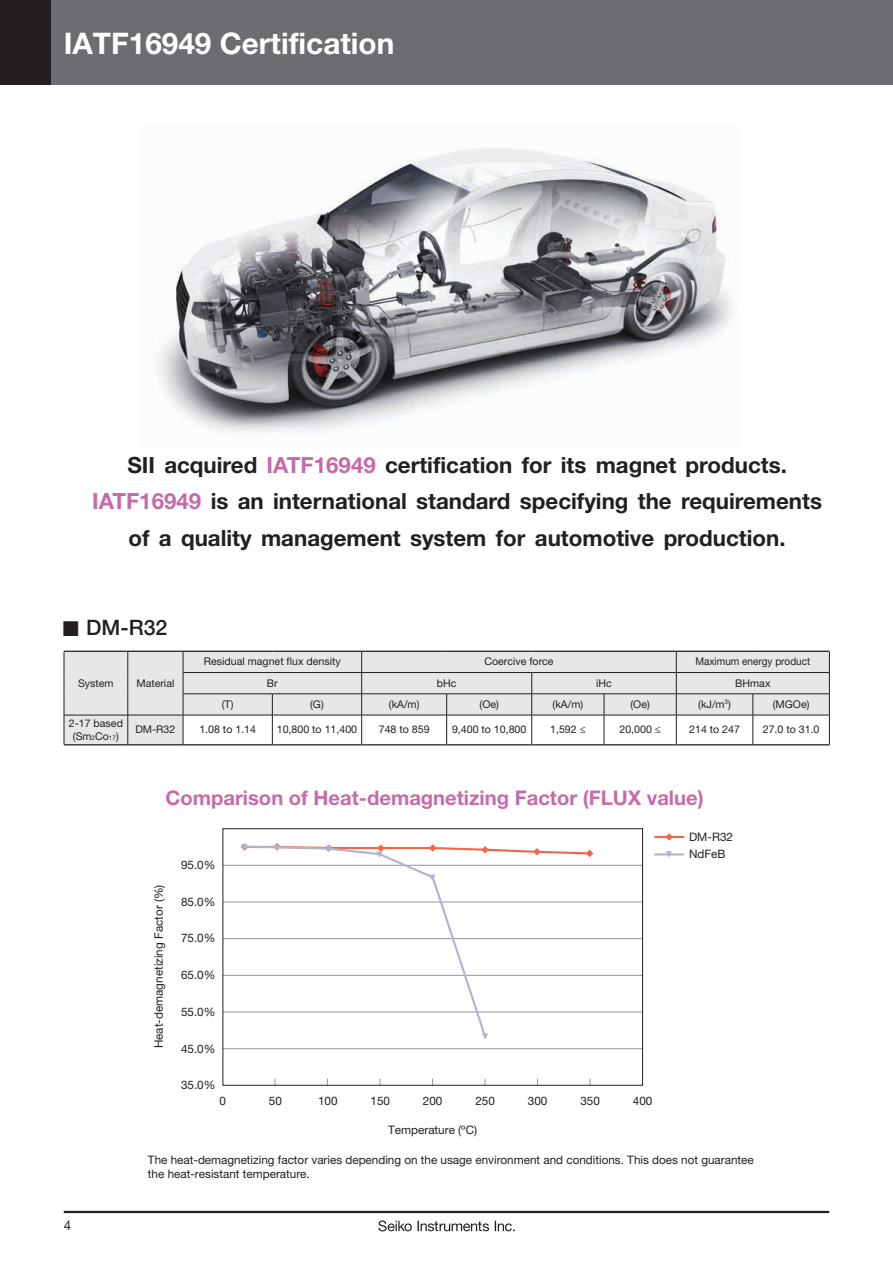
<style>
.page{position:relative;width:893px;height:1263px;background:#fff}
.page>*{position:absolute;margin:0;border:0;box-sizing:border-box;transform-origin:0 0}
.t1{font:700 29.7px "Helvetica Neue LT Std";color:#fff}
.t2{font:700 22.35px/36.2px "Helvetica Neue LT Std";color:#231f20;text-align:center}
.t3{font:500 21.3px "Helvetica Neue LT Std";color:#231f20}
.t4{font:700 20.25px "Helvetica Neue LT Std";color:#c66aaa}
.t5{font:13.35px "Helvetica Neue LT Std";color:#231f20}
.t6{font:11.7px/17.2px "Helvetica Neue LT Std";color:#231f20}
.t7{font:10.65px/12.8px "Helvetica Neue LT Std";color:#231f20;text-align:center}
.t8{font:10.65px "Helvetica Neue LT Std";color:#231f20;scale:.94 1}
.s1{color:#c66aaa}
.s2{font-size:6.45px}
</style>
<div class="page">
<svg style="left:65px;top:652px;width:764px;height:92px;fill:#e6e7e9"></svg>
<hr style="left:183px;top:672px;width:89px;height:1px;background:#231f20">
<hr style="left:272px;top:672px;width:90px;height:1px;background:#231f20">
<hr style="left:362px;top:672px;width:85px;height:1px;background:#231f20">
<hr style="left:447px;top:672px;width:85px;height:1px;background:#231f20">
<hr style="left:532px;top:672px;width:72px;height:1px;background:#231f20">
<hr style="left:604px;top:672px;width:72px;height:1px;background:#231f20">
<hr style="left:676px;top:672px;width:77px;height:1px;background:#231f20">
<hr style="left:753px;top:672px;width:77px;height:1px;background:#231f20">
<hr style="left:183px;top:693px;width:89px;height:1px;background:#231f20">
<hr style="left:272px;top:693px;width:90px;height:1px;background:#231f20">
<hr style="left:362px;top:693px;width:85px;height:1px;background:#231f20">
<hr style="left:447px;top:693px;width:85px;height:1px;background:#231f20">
<hr style="left:532px;top:693px;width:72px;height:1px;background:#231f20">
<hr style="left:604px;top:693px;width:72px;height:1px;background:#231f20">
<hr style="left:676px;top:693px;width:77px;height:1px;background:#231f20">
<hr style="left:753px;top:693px;width:77px;height:1px;background:#231f20">
<hr style="left:64px;top:715px;width:64px;height:1px;background:#231f20">
<hr style="left:128px;top:715px;width:55px;height:1px;background:#231f20">
<svg style="left:128px;top:652px;width:1px;height:92px"></svg>
<hr style="left:183px;top:715px;width:89px;height:1px;background:#231f20">
<svg style="left:183px;top:652px;width:1px;height:92px"></svg>
<hr style="left:272px;top:715px;width:90px;height:1px;background:#231f20">
<svg style="left:272px;top:694px;width:1px;height:50px"></svg>
<hr style="left:362px;top:715px;width:85px;height:1px;background:#231f20">
<svg style="left:361px;top:652px;width:1px;height:92px"></svg>
<hr style="left:447px;top:715px;width:85px;height:1px;background:#231f20">
<svg style="left:446px;top:694px;width:1px;height:50px"></svg>
<hr style="left:532px;top:715px;width:72px;height:1px;background:#231f20">
<svg style="left:531px;top:673px;width:1px;height:71px"></svg>
<hr style="left:604px;top:715px;width:72px;height:1px;background:#231f20">
<svg style="left:604px;top:694px;width:1px;height:50px"></svg>
<hr style="left:676px;top:715px;width:77px;height:1px;background:#231f20">
<svg style="left:676px;top:652px;width:1px;height:92px"></svg>
<hr style="left:753px;top:715px;width:77px;height:1px;background:#231f20">
<svg style="left:753px;top:694px;width:1px;height:50px"></svg>
<hr style="left:64px;top:651px;width:64px;height:1px;background:#231f20">
<hr style="left:128px;top:651px;width:55px;height:1px;background:#231f20">
<hr style="left:183px;top:651px;width:89px;height:1px;background:#231f20">
<hr style="left:272px;top:651px;width:90px;height:1px;background:#231f20">
<hr style="left:362px;top:651px;width:85px;height:1px;background:#231f20">
<hr style="left:447px;top:651px;width:85px;height:1px;background:#231f20">
<hr style="left:532px;top:651px;width:72px;height:1px;background:#231f20">
<hr style="left:604px;top:651px;width:72px;height:1px;background:#231f20">
<hr style="left:676px;top:651px;width:77px;height:1px;background:#231f20">
<hr style="left:753px;top:651px;width:77px;height:1px;background:#231f20">
<hr style="left:64px;top:744px;width:64px;height:1px;background:#231f20">
<hr style="left:128px;top:744px;width:55px;height:1px;background:#231f20">
<hr style="left:183px;top:744px;width:89px;height:1px;background:#231f20">
<hr style="left:272px;top:744px;width:90px;height:1px;background:#231f20">
<hr style="left:362px;top:744px;width:85px;height:1px;background:#231f20">
<hr style="left:447px;top:744px;width:85px;height:1px;background:#231f20">
<hr style="left:532px;top:744px;width:72px;height:1px;background:#231f20">
<hr style="left:604px;top:744px;width:72px;height:1px;background:#231f20">
<hr style="left:676px;top:744px;width:77px;height:1px;background:#231f20">
<hr style="left:753px;top:744px;width:77px;height:1px;background:#231f20">
<svg style="left:64px;top:652px;width:1px;height:92px"></svg>
<svg style="left:829px;top:652px;width:1px;height:92px"></svg>
<svg style="left:665px;top:833px;width:8px;height:8px"></svg>
<hr style="left:223px;top:865px;width:420px;height:1px;background:#939598">
<hr style="left:223px;top:902px;width:420px;height:1px;background:#939598">
<hr style="left:223px;top:938px;width:420px;height:1px;background:#939598">
<hr style="left:223px;top:975px;width:420px;height:1px;background:#939598">
<hr style="left:223px;top:1012px;width:420px;height:1px;background:#939598">
<hr style="left:223px;top:1048px;width:420px;height:1px;background:#939598">
<svg style="left:241px;top:843px;width:352px;height:14px"></svg>
<svg style="left:242px;top:845px;width:246px;height:188px"></svg>
<svg style="left:429px;top:874px;width:6px;height:7px"></svg>
<svg style="left:665px;top:851px;width:7px;height:7px"></svg>
<hr style="left:654px;top:836px;width:30px;height:2px;background:#f26648">
<hr style="left:654px;top:853px;width:30px;height:2px;background:#b4b2ce">
<div style="left:223px;top:828px;width:420px;height:257px;border:1px solid #231f20"></div>
<svg style="left:482px;top:1033px;width:6px;height:7px"></svg>
<img style="left:155px;top:148px;width:580px;height:285px">
<hr style="left:64px;top:1211px;width:765px;height:2px;background:#231f20">
<div style="left:0;top:0;width:893px;height:85px;background:#6c6d70"></div>
<div style="left:0;top:0;width:51px;height:85px;background:#231f20"></div>
<hr style="left:892px;top:0;width:1px;height:85px;background:#231f20">
<svg style="left:378px;top:1220px;width:137px;height:11px"></svg>
<h1 class="t1" style="left:64px;top:26px;width:332px">IATF16949 Certification</h1>
<h2 class="t2" style="left:92px;top:447px;width:731px">SII acquired <span class="s1">IATF16949</span> certification for its magnet products.<br><span class="s1">IATF16949</span> is an international standard specifying the requirements of a quality management system for automotive production.</h2>
<h3 class="t3" style="left:63px;top:614px;width:106px">■ DM-R32</h3>
<p class="t7" style="left:78px;top:676px;width:37px">System</p>
<p class="t7" style="left:136px;top:676px;width:39px">Material</p>
<p class="t7" style="left:204px;top:655px;width:138px">Residual magnet flux density</p>
<p class="t7" style="left:484px;top:655px;width:71px">Coercive force</p>
<p class="t8" style="left:695px;top:655px;width:124px">Maximum energy product</p>
<p class="t7" style="left:267px;top:676px;width:12px">Br</p>
<p class="t7" style="left:437px;top:676px;width:21px">bHc</p>
<p class="t7" style="left:596px;top:676px;width:17px">iHc</p>
<p class="t7" style="left:735px;top:676px;width:37px">BHmax</p>
<p class="t7" style="left:222px;top:698px;width:13px">(T)</p>
<p class="t7" style="left:310px;top:698px;width:15px">(G)</p>
<p class="t7" style="left:389px;top:698px;width:32px">(kA/m)</p>
<p class="t7" style="left:480px;top:698px;width:21px">(Oe)</p>
<p class="t7" style="left:553px;top:698px;width:32px">(kA/m)</p>
<p class="t7" style="left:630px;top:698px;width:21px">(Oe)</p>
<p class="t7" style="left:698px;top:698px;width:34px">(kJ/m<sup>3</sup>)</p>
<p class="t7" style="left:773px;top:698px;width:38px">(MGOe)</p>
<p class="t7" style="left:69px;top:717px;width:56px">2-17 based (Sm<span class="s2">2</span>Co<span class="s2">17</span>)</p>
<p class="t7" style="left:135px;top:723px;width:41px">DM-R32</p>
<p class="t7" style="left:199px;top:723px;width:58px">1.08 to 1.14</p>
<p class="t7" style="left:277px;top:723px;width:82px">10,800 to 11,400</p>
<p class="t7" style="left:379px;top:723px;width:52px">748 to 859</p>
<p class="t7" style="left:452px;top:723px;width:76px">9,400 to 10,800</p>
<p class="t7" style="left:550px;top:723px;width:37px">1,592 ≤</p>
<p class="t7" style="left:619px;top:723px;width:43px">20,000 ≤</p>
<p class="t7" style="left:689px;top:723px;width:52px">214 to 247</p>
<p class="t7" style="left:763px;top:723px;width:58px">27.0 to 31.0</p>
<h3 class="t4" style="left:166px;top:785px;width:540px">Comparison of Heat-demagnetizing Factor (FLUX value)</h3>
<p class="t6" style="left:150px;top:1048px;width:165px;rotate:-90deg">Heat-demagnetizing Factor (%)</p>
<p class="t6" style="left:181px;top:856px;width:36px">95.0%</p>
<p class="t6" style="left:181px;top:893px;width:36px">85.0%</p>
<p class="t6" style="left:181px;top:929px;width:36px">75.0%</p>
<p class="t6" style="left:181px;top:966px;width:36px">65.0%</p>
<p class="t6" style="left:181px;top:1003px;width:36px">55.0%</p>
<p class="t6" style="left:181px;top:1040px;width:36px">45.0%</p>
<p class="t6" style="left:181px;top:1076px;width:36px">35.0%</p>
<p class="t6" style="left:220px;top:1092px;width:8px">0</p>
<p class="t6" style="left:269px;top:1092px;width:15px">50</p>
<p class="t6" style="left:318px;top:1092px;width:21px">100</p>
<p class="t6" style="left:370px;top:1092px;width:21px">150</p>
<p class="t6" style="left:423px;top:1092px;width:21px">200</p>
<p class="t6" style="left:475px;top:1092px;width:21px">250</p>
<p class="t6" style="left:528px;top:1092px;width:21px">300</p>
<p class="t6" style="left:580px;top:1092px;width:21px">350</p>
<p class="t6" style="left:633px;top:1092px;width:21px">400</p>
<p class="t6" style="left:388px;top:1121px;width:90px">Temperature (ºC)</p>
<p class="t6" style="left:689px;top:828px;width:45px">DM-R32<br>NdFeB</p>
<p class="t5" style="left:64px;top:1217px;width:9px">4</p>
<p class="t6" style="left:148px;top:1152px;width:607px;line-height:14.4px">The heat-demagnetizing factor varies depending on the usage environment and conditions. This does not guarantee the heat-resistant temperature.</p>
</div>
